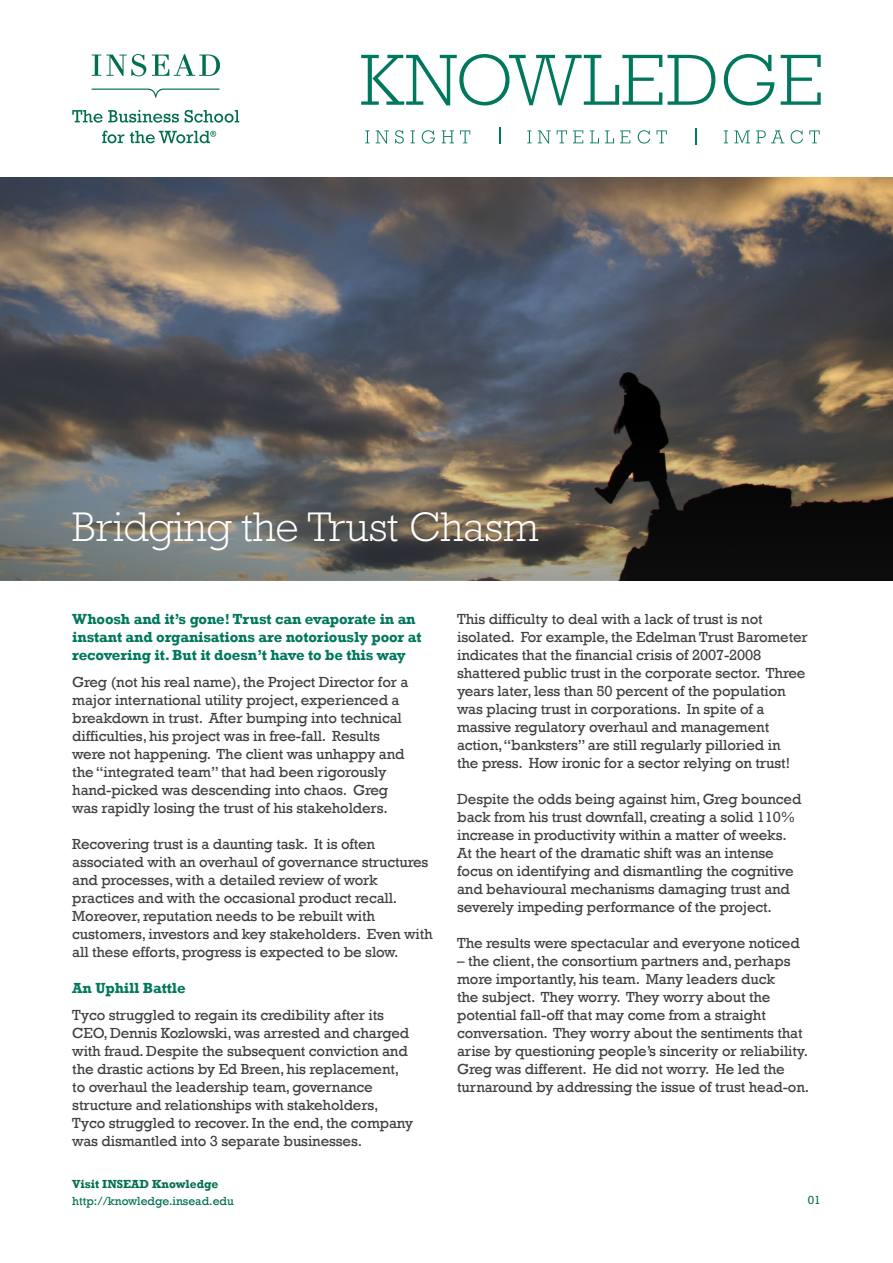
<style>
.page{position:relative;width:893px;height:1263px;background:#fff}
.page>*{position:absolute;margin:0;border:0;box-sizing:border-box;transform-origin:0 0}
.t1{font:300 42px "Rockwell Std";color:#fff}
.t2{font:15px/18px "Rockwell";letter-spacing:-.01em;color:#404041}
.t3{font:700 15px/18px "Rockwell";letter-spacing:-.01em;color:#00785d}
.t4{font:12px "Rockwell";color:#006e51}
.t5{font:700 12px "Rockwell";color:#006e51}
</style>
<div class="page">
<svg style="left:72px;top:54px;width:167px;height:89px"></svg>
<svg style="left:809px;top:130px;width:11px;height:13px"></svg>
<svg style="left:791px;top:130px;width:12px;height:14px"></svg>
<svg style="left:668px;top:55px;width:47px;height:50px"></svg>
<svg style="left:724px;top:54px;width:50px;height:51px"></svg>
<svg style="left:781px;top:55px;width:40px;height:50px"></svg>
<svg style="left:365px;top:130px;width:5px;height:13px"></svg>
<svg style="left:376px;top:130px;width:13px;height:14px"></svg>
<svg style="left:395px;top:130px;width:9px;height:14px"></svg>
<svg style="left:411px;top:130px;width:4px;height:13px"></svg>
<svg style="left:422px;top:130px;width:13px;height:14px"></svg>
<svg style="left:442px;top:130px;width:12px;height:13px"></svg>
<svg style="left:460px;top:130px;width:10px;height:13px"></svg>
<svg style="left:527px;top:130px;width:5px;height:13px"></svg>
<svg style="left:538px;top:130px;width:13px;height:14px"></svg>
<svg style="left:557px;top:130px;width:10px;height:13px"></svg>
<svg style="left:573px;top:130px;width:10px;height:13px"></svg>
<svg style="left:590px;top:130px;width:9px;height:13px"></svg>
<svg style="left:605px;top:130px;width:9px;height:13px"></svg>
<svg style="left:620px;top:130px;width:10px;height:13px"></svg>
<svg style="left:638px;top:130px;width:12px;height:14px"></svg>
<svg style="left:656px;top:130px;width:11px;height:13px"></svg>
<svg style="left:724px;top:130px;width:4px;height:13px"></svg>
<svg style="left:734px;top:130px;width:16px;height:13px"></svg>
<svg style="left:756px;top:130px;width:28px;height:13px"></svg>
<svg style="left:499px;top:127px;width:1px;height:17px"></svg>
<svg style="left:695px;top:128px;width:1px;height:16px"></svg>
<svg style="left:361px;top:54px;width:301px;height:51px"></svg>
<img style="left:0;top:177px;width:893px;height:57px">
<svg style="left:0;top:234px;width:893px;height:347px;background:#5a5857"></svg>
<h1 class="t1" style="left:72px;top:512px;width:468px">Bridging the Trust Chasm</h1>
<p class="t3" style="left:72px;top:611px;width:351px">Whoosh and it’s gone! Trust can evaporate in an instant and organisations are notoriously poor at recovering it. But it doesn’t have to be this way</p>
<p class="t2" style="left:72px;top:674px;width:338px">Greg (not his real name), the Project Director for a major international utility project, experienced a breakdown in trust. After bumping into technical difficulties, his project was in free-fall. Results were not happening. The client was unhappy and the “integrated team” that had been rigorously hand-picked was descending into chaos. Greg was rapidly losing the trust of his stakeholders.</p>
<p class="t2" style="left:72px;top:836px;width:362px">Recovering trust is a daunting task. It is often associated with an overhaul of governance structures and processes, with a detailed review of work practices and with the occasional product recall.<br>Moreover, reputation needs to be rebuilt with customers, investors and key stakeholders. Even with all these efforts, progress is expected to be slow.</p>
<p class="t3" style="left:72px;top:980px;width:115px">An Uphill Battle</p>
<p class="t2" style="left:72px;top:1007px;width:343px">Tyco struggled to regain its credibility after its CEO, Dennis Kozlowski, was arrested and charged with fraud. Despite the subsequent conviction and the drastic actions by Ed Breen, his replacement, to overhaul the leadership team, governance structure and relationships with stakeholders, Tyco struggled to recover. In the end, the company was dismantled into 3 separate businesses.</p>
<p class="t5" style="left:72px;top:1180px;width:148px">Visit INSEAD Knowledge</p>
<p class="t4" style="left:72px;top:1196px;width:163px">http://knowledge.insead.edu</p>
<p class="t2" style="left:457px;top:611px;width:352px">This difficulty to deal with a lack of trust is not isolated. For example, the Edelman Trust Barometer indicates that the financial crisis of 2007-2008 shattered public trust in the corporate sector. Three years later, less than 50 percent of the population was placing trust in corporations. In spite of a massive regulatory overhaul and management action, “banksters” are still regularly pilloried in<br>the press. How ironic for a sector relying on trust!</p>
<p class="t2" style="left:457px;top:791px;width:346px">Despite the odds being against him, Greg bounced back from his trust downfall, creating a solid 110% increase in productivity within a matter of weeks.<br>At the heart of the dramatic shift was an intense focus on identifying and dismantling the cognitive and behavioural mechanisms damaging trust and severely impeding performance of the project.</p>
<p class="t2" style="left:457px;top:935px;width:344px">The results were spectacular and everyone noticed</p>
<p class="t2" style="left:457px;top:953px;width:354px">– the client, the consortium partners and, perhaps more importantly, his team. Many leaders duck<br>the subject. They worry. They worry about the potential fall-off that may come from a straight conversation. They worry about the sentiments that arise by questioning people’s sincerity or reliability.<br>Greg was different. He did not worry. He led the turnaround by addressing the issue of trust head-on.</p>
<p class="t4" style="left:808px;top:1195px;width:15px">01</p>
</div>
